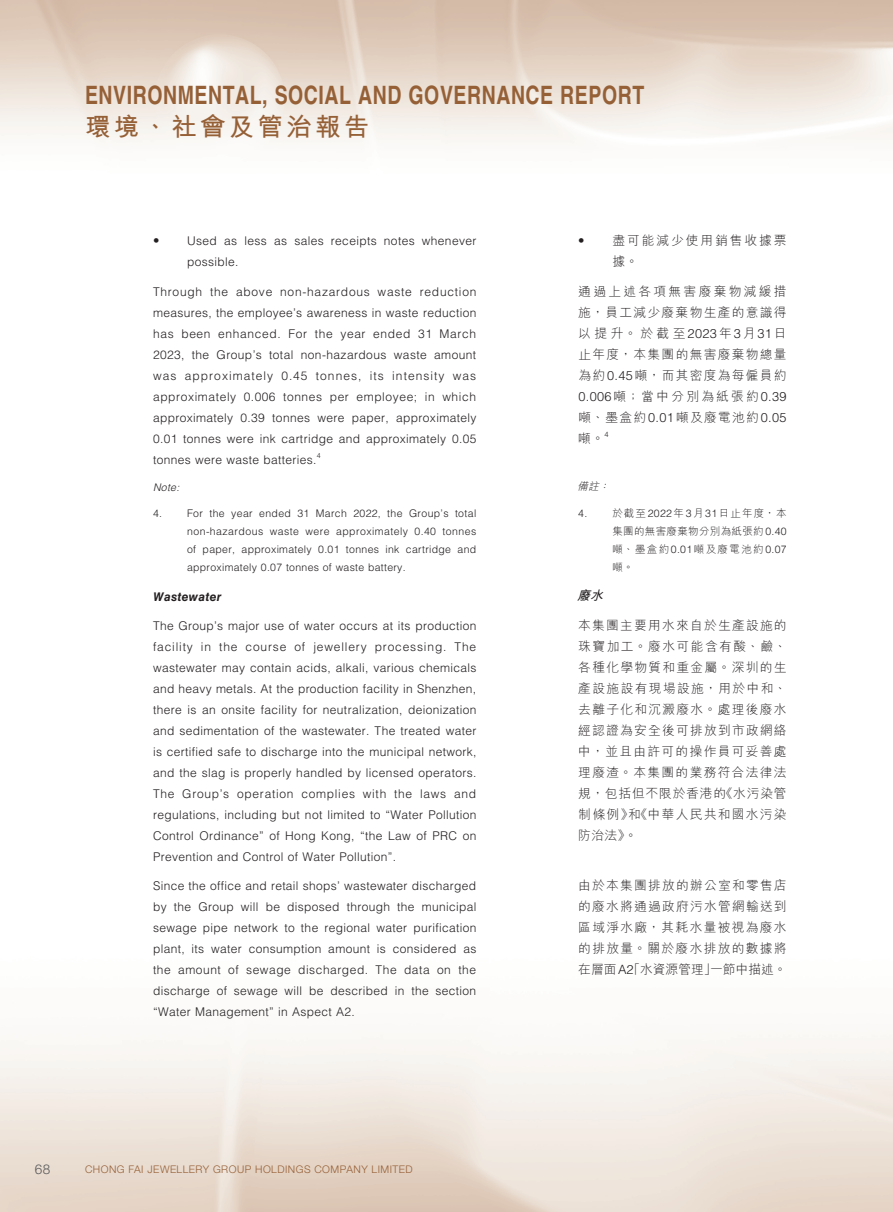
<style>
.page{position:relative;width:893px;height:1212px;background:#fff}
.page>*{position:absolute;margin:0;border:0;box-sizing:border-box;transform-origin:0 0}
.t1{font:700 25.5px "M Hei HK";letter-spacing:.13em;color:#966037}
.t2{font:700 25.35px "Helvetica LT Std";letter-spacing:.03em;color:#966037;scale:.77 1}
.t3{font:300 13.5px "Helvetica Neue LT Std";color:#57585a}
.t4{font:300 12.75px/21px "M Hei HK";letter-spacing:.1em;color:#231f20;text-align:justify}
.t5{font:300 12.75px/21px "M Hei HK";letter-spacing:.15em;color:#231f20}
.t6{font:italic 700 12.75px "M Hei HK";color:#231f20}
.t7{font:300 12px/21px "Helvetica LT Std";letter-spacing:.03em;color:#231f20;text-align:justify}
.t8{font:italic 700 12px "Helvetica LT Std";letter-spacing:.03em;color:#231f20}
.t9{font:300 10.5px/18px "Helvetica LT Std";letter-spacing:.03em;color:#231f20;text-align:justify}
.t10{font:300 10.5px/18px "M Hei HK";letter-spacing:.03em;color:#231f20;text-align:justify}
.t11{font:300 10.5px "Helvetica Neue LT Std";letter-spacing:.045em;color:#966037}
.t12{font:italic 300 10.5px "Helvetica LT Std";color:#231f20}
.t13{font:italic 300 10.5px "M Hei HK";color:#231f20}
.t14{font:300 7.5px "Helvetica LT Std";color:#231f20}
.t15{font:300 7.05px "Helvetica LT Std";color:#231f20}
.s1{font-size:12.75px}
.s2{font-family:"Helvetica LT Std"}
</style>
<div class="page">
<h2 class="t2" style="left:85px;top:79px;width:728px">ENVIRONMENTAL, SOCIAL AND GOVERNANCE REPORT</h2>
<h1 class="t1" style="left:85px;top:108px;width:286px">環境、社會及管治報告</h1>
<p class="t7" style="left:187px;top:229px;width:291px;line-height:21.6px;text-indent:-34px"><span class="s1">•</span> Used as less as sales receipts notes whenever possible.</p>
<p class="t7" style="left:153px;top:281px;width:325px">Through the above non-hazardous waste reduction measures, the employee’s awareness in waste reduction has been enhanced. For the year ended 31 March 2023, the Group’s total non-hazardous waste amount was approximately 0.45 tonnes, its intensity was approximately 0.006 tonnes per employee; in which approximately 0.39 tonnes were paper, approximately 0.01 tonnes were ink cartridge and approximately 0.05 tonnes were waste batteries.</p>
<p class="t15" style="left:317px;top:451px;width:5px">4</p>
<p class="t12" style="left:153px;top:480px;width:28px">Note:</p>
<p class="t9" style="left:187px;top:504px;width:291px;text-indent:-34px">4. For the year ended 31 March 2022, the Group’s total non-hazardous waste were approximately 0.40 tonnes of paper, approximately 0.01 tonnes ink cartridge and approximately 0.07 tonnes of waste battery.</p>
<p class="t8" style="left:153px;top:589px;width:70px">Wastewater</p>
<p class="t7" style="left:153px;top:615px;width:325px">The Group’s major use of water occurs at its production facility in the course of jewellery processing. The wastewater may contain acids, alkali, various chemicals and heavy metals. At the production facility in Shenzhen, there is an onsite facility for neutralization, deionization and sedimentation of the wastewater. The treated water is certified safe to discharge into the municipal network, and the slag is properly handled by licensed operators.<br>The Group’s operation complies with the laws and regulations, including but not limited to “Water Pollution Control Ordinance” of Hong Kong, “the Law of PRC on Prevention and Control of Water Pollution”.</p>
<p class="t7" style="left:153px;top:875px;width:325px">Since the office and retail shops’ wastewater discharged by the Group will be disposed through the municipal sewage pipe network to the regional water purification plant, its water consumption amount is considered as the amount of sewage discharged. The data on the discharge of sewage will be described in the section “Water Management” in Aspect A2.</p>
<p class="t3" style="left:35px;top:1161px;width:17px">68</p>
<p class="t11" style="left:85px;top:1163px;width:329px">CHONG FAI JEWELLERY GROUP HOLDINGS COMPANY LIMITED</p>
<p class="t5" style="left:612px;top:230px;width:176px;text-indent:-34px"><span class="s2">•</span> 盡可能減少使用銷售收據票據。</p>
<p class="t4" style="left:578px;top:280px;width:210px">通過上述各項無害廢棄物減緩措施，員工減少廢棄物生產的意識得以提升。於截至<span class="s2">2023</span>年<span class="s2">3</span>月<span class="s2">31</span>日止年度，本集團的無害廢棄物總量為約<span class="s2">0.45</span>噸，而其密度為每僱員約<span class="s2">0.006</span>噸；當中分別為紙張約<span class="s2">0.39</span>噸、墨盒約<span class="s2">0.01</span>噸及廢電池約<span class="s2">0.05</span>噸。</p>
<p class="t14" style="left:604px;top:429px;width:6px">4</p>
<p class="t13" style="left:577px;top:481px;width:36px">備註：</p>
<p class="t10" style="left:612px;top:504px;width:176px;text-indent:-34px"><span class="s2">4.</span> 於截至<span class="s2">2022</span>年<span class="s2">3</span>月<span class="s2">31</span>日止年度，本集團的無害廢棄物分別為紙張約<span class="s2">0.40</span>噸、墨盒約<span class="s2">0.01</span>噸及廢電池約<span class="s2">0.07</span>噸。</p>
<p class="t6" style="left:577px;top:586px;width:32px">廢水</p>
<p class="t4" style="left:578px;top:614px;width:210px">本集團主要用水來自於生產設施的珠寶加工。廢水可能含有酸、鹼、各種化學物質和重金屬。深圳的生產設施設有現場設施，用於中和、去離子化和沉澱廢水。處理後廢水經認證為安全後可排放到市政網絡中，並且由許可的操作員可妥善處理廢渣。本集團的業務符合法律法規，包括但不限於香港的《水污染管制條例》和《中華人民共和國水污染防治法》。</p>
<p class="t4" style="left:578px;top:875px;width:210px">由於本集團排放的辦公室和零售店的廢水將通過政府污水管網輸送到區域淨水廠，其耗水量被視為廢水的排放量。關於廢水排放的數據將在層面<span class="s2">A2</span>「水資源管理」一節中描述。</p>
</div>
